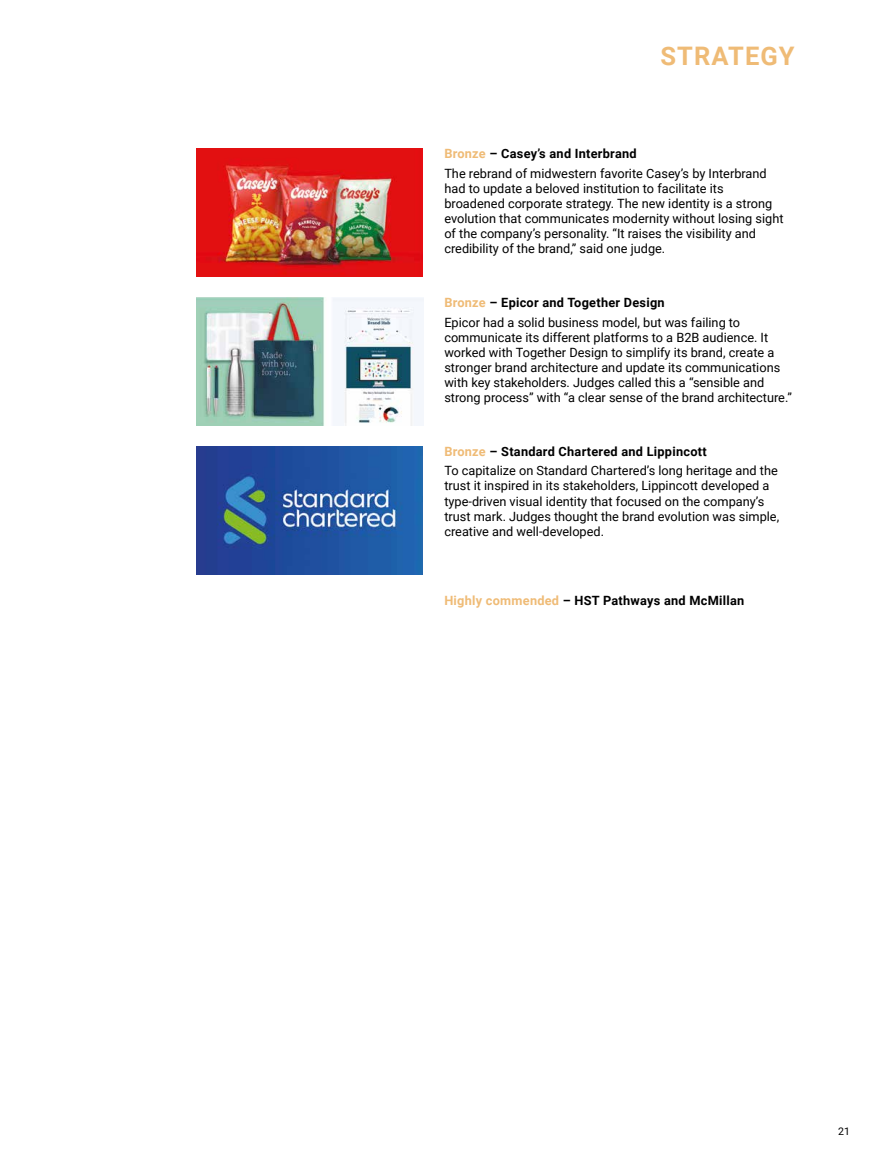
<style>
.page{position:relative;width:893px;height:1170px;background:#fff}
.page>*{position:absolute;margin:0;border:0;box-sizing:border-box;transform-origin:0 0}
.t1{font:700 25.5px "Roboto";letter-spacing:.04em;color:#efbb76}
.t2{font:12.75px/15.1px "Roboto";color:#000}
.t3{font:700 12.75px "Roboto";letter-spacing:.02em;color:#000}
.t4{font:10.5px "Roboto";color:#000}
.s1{font-weight:700;color:#efbb76}
.s2{font-weight:700}
.s3{color:#efbb76}
</style>
<div class="page">
<img style="left:196px;top:298px;width:227px;height:127px">
<img style="left:196px;top:149px;width:227px;height:127px">
<img style="left:196px;top:446px;width:227px;height:128px">
<h1 class="t1" style="left:660px;top:38px;width:136px">STRATEGY</h1>
<p class="t2" style="left:444px;top:143px;width:324px;line-height:19.4px"><span class="s1">Bronze</span> <span class="s2">– Casey’s and Interbrand<br></span>The rebrand of midwestern favorite Casey’s by Interbrand</p>
<p class="t2" style="left:444px;top:180px;width:341px">had to update a beloved institution to facilitate its broadened corporate strategy. The new identity is a strong evolution that communicates modernity without losing sight of the company’s personality. “It raises the visibility and credibility of the brand,” said one judge.</p>
<p class="t2" style="left:444px;top:292px;width:297px;line-height:19.4px"><span class="s1">Bronze</span> <span class="s2">– Epicor and Together Design<br></span>Epicor had a solid business model, but was failing to</p>
<p class="t2" style="left:444px;top:329px;width:349px">communicate its different platforms to a B2B audience. It worked with Together Design to simplify its brand, create a stronger brand architecture and update its communications with key stakeholders. Judges called this a “sensible and strong process” with “a clear sense of the brand architecture.”</p>
<p class="t2" style="left:444px;top:441px;width:335px;line-height:19.4px"><span class="s1">Bronze</span> <span class="s2">– Standard Chartered and Lippincott<br></span>To capitalize on Standard Chartered’s long heritage and the</p>
<p class="t2" style="left:444px;top:478px;width:336px">trust it inspired in its stakeholders, Lippincott developed a type-driven visual identity that focused on the company’s trust mark. Judges thought the brand evolution was simple, creative and well-developed.</p>
<p class="t3" style="left:444px;top:591px;width:301px"><span class="s3">Highly commended</span> – HST Pathways and McMillan</p>
<p class="t4" style="left:838px;top:1123px;width:13px">21</p>
</div>
